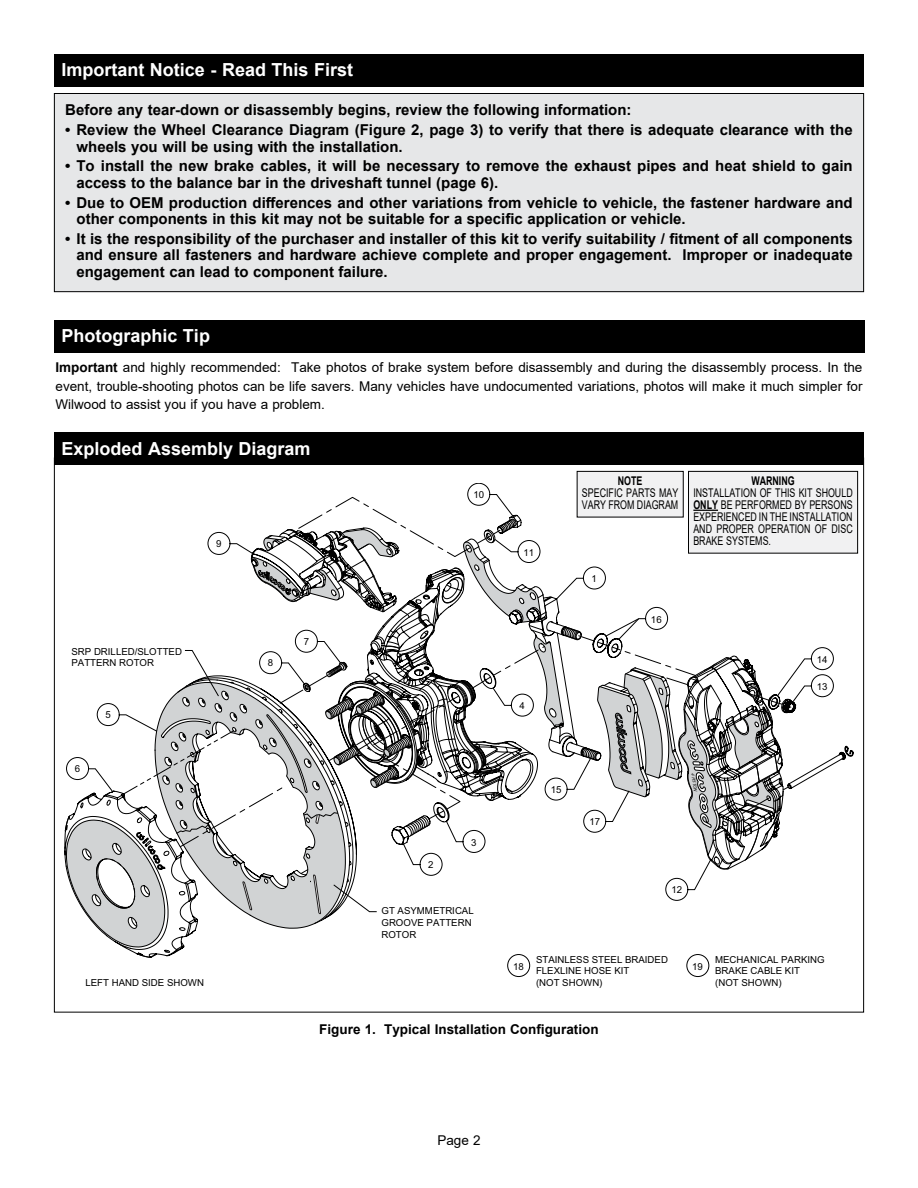
<style>
.page{position:relative;width:918px;height:1188px;background:#fff}
.page>*{position:absolute;margin:0;border:0;box-sizing:border-box;transform-origin:0 0}
.t1{font:700 18px "Arial";color:#fff}
.t2{font:700 15px/16.5px "Arial";color:#000}
.t3{font:13.5px/18.3px "Arial";color:#000;text-align:justify}
.t4{font:700 13.5px "Arial";color:#000}
.t5{font:12px/12px "Arial";color:#000;text-align:justify;scale:.74 1}
.t6{font:700 12px "Arial";color:#000;scale:.74 1}
.t7{font:9.6px/11.6px "Arial";color:#000}
.t8{font:italic 4.8px "Myriad Pro";color:#020202}
.s1{font-weight:700}
</style>
<div class="page">
<div style="left:54px;top:54px;width:810px;height:32px;background:#000"></div>
<div style="left:54px;top:93px;width:810px;height:199px;background:#e6e7e8"></div>
<div style="left:54px;top:93px;width:810px;height:199px;border:1px solid #000"></div>
<div style="left:54px;top:320px;width:810px;height:33px;background:#000"></div>
<div style="left:687px;top:954px;width:22px;height:23px;border:1px solid #000;border-radius:50%"></div>
<div style="left:507px;top:954px;width:23px;height:23px;border:1px solid #000;border-radius:50%"></div>
<div style="left:54px;top:433px;width:810px;height:32px;background:#000"></div>
<div style="left:688px;top:471px;width:170px;height:82px;background:#f1f1f2"></div>
<svg style="left:65px;top:483px;width:788px;height:475px"></svg>
<div style="left:688px;top:471px;width:170px;height:83px;border:1px solid #000"></div>
<div style="left:577px;top:471px;width:106px;height:46px;background:#f1f1f2"></div>
<div style="left:577px;top:471px;width:107px;height:46px;border:1px solid #000"></div>
<p class="t1" style="left:62px;top:57px;width:293px">Important Notice - Read This First</p>
<p class="t2" style="left:65px;top:102px;width:568px">Before any tear-down or disassembly begins, review the following information:</p>
<p class="t2" style="left:76px;top:122px;width:778px;text-indent:-11px">• Review the Wheel Clearance Diagram (Figure 2, page 3) to verify that there is adequate clearance with the wheels you will be using with the installation.</p>
<p class="t2" style="left:76px;top:158px;width:778px;text-indent:-11px">• To install the new brake cables, it will be necessary to remove the exhaust pipes and heat shield to gain access to the balance bar in the driveshaft tunnel (page 6).</p>
<p class="t2" style="left:77px;top:194px;width:778px;text-indent:-11px">• Due to OEM production differences and other variations from vehicle to vehicle, the fastener hardware and other components in this kit may not be suitable for a specific application or vehicle.</p>
<p class="t2" style="left:76px;top:230px;width:778px;text-align:justify;text-indent:-11px">• It is the responsibility of the purchaser and installer of this kit to verify suitability / fitment of all components and ensure all fasteners and hardware achieve complete and proper engagement. Improper or inadequate engagement can lead to component failure.</p>
<p class="t1" style="left:62px;top:323px;width:150px">Photographic Tip</p>
<p class="t3" style="left:56px;top:358px;width:808px"><span class="s1">Important</span> and highly recommended: Take photos of brake system before disassembly and during the disassembly process. In the event, trouble-shooting photos can be life savers. Many vehicles have undocumented variations, photos will make it much simpler for Wilwood to assist you if you have a problem.</p>
<p class="t1" style="left:62px;top:436px;width:251px">Exploded Assembly Diagram</p>
<p class="t7" style="left:216px;top:538px;width:7px">9</p>
<p class="t7" style="left:71px;top:646px;width:112px">SRP DRILLED/SLOTTED<br>PATTERN ROTOR</p>
<p class="t7" style="left:106px;top:709px;width:7px">5</p>
<p class="t7" style="left:268px;top:657px;width:7px">8</p>
<p class="t7" style="left:304px;top:636px;width:7px">7</p>
<p class="t7" style="left:473px;top:489px;width:12px">10</p>
<p class="t7" style="left:523px;top:547px;width:12px">11</p>
<p class="t7" style="left:519px;top:700px;width:7px">4</p>
<p class="t6" style="left:618px;top:472px;width:35px">NOTE</p>
<p class="t5" style="left:582px;top:487px;width:132px">SPECIFIC PARTS MAY<br>VARY FROM DIAGRAM</p>
<p class="t7" style="left:591px;top:573px;width:7px">1</p>
<p class="t7" style="left:651px;top:613px;width:12px">16</p>
<p class="t6" style="left:751px;top:472px;width:60px">WARNING</p>
<p class="t5" style="left:693px;top:487px;width:217px">INSTALLATION OF THIS KIT SHOULD <span class="s1">ONLY</span> BE PERFORMED BY PERSONS EXPERIENCED IN THE INSTALLATION AND PROPER OPERATION OF DISC BRAKE SYSTEMS.</p>
<p class="t7" style="left:817px;top:654px;width:12px">14</p>
<p class="t7" style="left:817px;top:681px;width:12px">13</p>
<p class="t7" style="left:75px;top:763px;width:7px">6</p>
<p class="t7" style="left:85px;top:977px;width:120px">LEFT HAND SIDE SHOWN</p>
<p class="t7" style="left:428px;top:859px;width:7px">2</p>
<p class="t7" style="left:471px;top:836px;width:7px">3</p>
<p class="t7" style="left:382px;top:905px;width:94px">GT ASYMMETRICAL<br>GROOVE PATTERN<br>ROTOR</p>
<p class="t7" style="left:551px;top:784px;width:12px">15</p>
<p class="t7" style="left:589px;top:816px;width:12px">17</p>
<p class="t8" style="left:696px;top:773px;width:20px;rotate:81deg">4 PISTON</p>
<p class="t7" style="left:671px;top:884px;width:12px">12</p>
<p class="t7" style="left:513px;top:961px;width:12px">18</p>
<p class="t7" style="left:536px;top:954px;width:133px">STAINLESS STEEL BRAIDED<br>FLEXLINE HOSE KIT<br>(NOT SHOWN)</p>
<p class="t7" style="left:692px;top:961px;width:12px">19</p>
<p class="t7" style="left:715px;top:954px;width:111px">MECHANICAL PARKING<br>BRAKE CABLE KIT (NOT SHOWN)</p>
<p class="t4" style="left:319px;top:1019px;width:281px">Figure 1. Typical Installation Configuration</p>
<p class="t3" style="left:437px;top:1131px;width:45px">Page 2</p>
</div>
